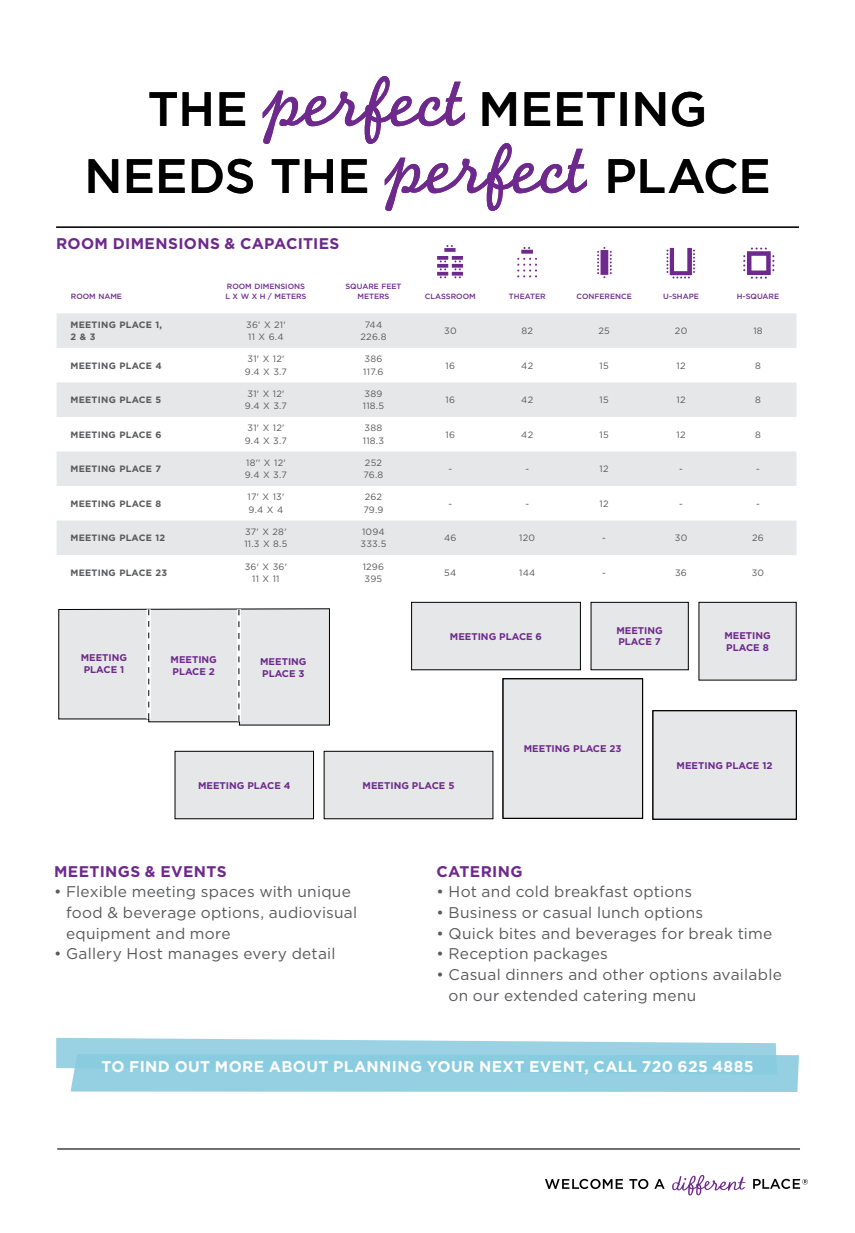
<style>
.page{position:relative;width:855px;height:1233px;background:#fff}
.page>*{position:absolute;margin:0;border:0;box-sizing:border-box;transform-origin:0 0}
.t1{font:500 48.2px/67px "Gotham";letter-spacing:.005em;color:#000;text-align:center}
.t2{font:15.4px/20.6px "Gotham";letter-spacing:.015em;color:#58595b}
.Event_Phone{font:700 15.4px "Gotham";letter-spacing:.025em;color:#fff}
.Subhead_1{font:700 15.4px "Gotham";letter-spacing:.025em;color:#6e298d}
.t3{font:700 9.8px/11.6px "Gotham";color:#6e298d}
.t4{font:9.2px/12.6px "Gotham";letter-spacing:.025em;color:#58595b}
.t5{font:700 9.2px/12.6px "Gotham";letter-spacing:.025em;color:#58595b}
.t6{font:500 7.6px/10.8px "Gotham";color:#6e298d}
.s1{font-family:"Monoline Script";font-weight:400;font-size:74px;color:#6e298d}
</style>
<div class="page">
<hr style="left:57px;top:1148px;width:743px;height:2px;background:#000">
<svg style="left:672px;top:1175px;width:74px;height:21px"></svg>
<svg style="left:753px;top:1179px;width:55px;height:10px"></svg>
<svg style="left:545px;top:1179px;width:78px;height:10px"></svg>
<svg style="left:629px;top:1179px;width:19px;height:10px"></svg>
<svg style="left:654px;top:1179px;width:11px;height:10px"></svg>
<svg style="left:56px;top:1038px;width:743px;height:54px;background:#99d2e3"></svg>
<svg style="left:57px;top:313px;width:739px;height:242px;fill:#e6e7e8"></svg>
<svg style="left:444px;top:248px;width:12px;height:4px"></svg>
<svg style="left:437px;top:256px;width:11px;height:4px"></svg>
<svg style="left:437px;top:264px;width:11px;height:4px"></svg>
<svg style="left:437px;top:272px;width:11px;height:4px"></svg>
<svg style="left:452px;top:256px;width:11px;height:4px"></svg>
<svg style="left:452px;top:264px;width:11px;height:4px"></svg>
<svg style="left:452px;top:272px;width:11px;height:4px"></svg>
<svg style="left:521px;top:250px;width:12px;height:4px"></svg>
<svg style="left:517px;top:258px;width:20px;height:19px"></svg>
<svg style="left:597px;top:247px;width:15px;height:31px"></svg>
<svg style="left:666px;top:248px;width:29px;height:31px"></svg>
<svg style="left:743px;top:248px;width:31px;height:31px"></svg>
<div style="left:175px;top:751px;width:139px;height:68px;background:#e6e7e8"></div>
<div style="left:175px;top:751px;width:139px;height:68px;border:1px solid #000"></div>
<div style="left:324px;top:751px;width:169px;height:68px;background:#e6e7e8"></div>
<div style="left:324px;top:751px;width:169px;height:68px;border:1px solid #000"></div>
<div style="left:412px;top:602px;width:168px;height:68px;background:#e6e7e8"></div>
<div style="left:411px;top:602px;width:170px;height:68px;border:1px solid #000"></div>
<div style="left:591px;top:602px;width:97px;height:68px;background:#e6e7e8"></div>
<div style="left:591px;top:602px;width:98px;height:68px;border:1px solid #000"></div>
<div style="left:653px;top:711px;width:143px;height:108px;background:#e6e7e8"></div>
<div style="left:699px;top:602px;width:97px;height:78px;background:#e6e7e8"></div>
<div style="left:503px;top:679px;width:140px;height:139px;background:#e6e7e8"></div>
<svg style="left:58px;top:608px;width:272px;height:118px;background:#dedfe0"></svg>
<div style="left:653px;top:710px;width:144px;height:109px;border:1px solid #000"></div>
<div style="left:503px;top:679px;width:140px;height:140px;border:1px solid #000"></div>
<hr style="left:56px;top:227px;width:743px;height:1px;background:#000">
<h1 class="t1" style="left:84px;top:74px;width:688px">THE <span class="s1">perfect</span> MEETING<br>NEEDS THE <span class="s1">perfect</span> PLACE</h1>
<p class="Subhead_1" style="left:56px;top:234px;width:285px">ROOM DIMENSIONS &amp; CAPACITIES</p>
<p class="t6" style="left:71px;top:291px;width:53px">ROOM NAME</p>
<p class="t6" style="left:225px;top:280px;width:83px">ROOM DIMENSIONS<br>L X W X H / METERS</p>
<p class="t6" style="left:345px;top:280px;width:58px;text-align:center">SQUARE FEET<br>METERS</p>
<p class="t6" style="left:425px;top:291px;width:52px">CLASSROOM</p>
<p class="t6" style="left:509px;top:291px;width:38px">THEATER</p>
<p class="t6" style="left:577px;top:291px;width:57px">CONFERENCE</p>
<p class="t6" style="left:663px;top:291px;width:37px">U-SHAPE</p>
<p class="t6" style="left:737px;top:291px;width:44px">H-SQUARE</p>
<p class="t5" style="left:71px;top:318px;width:93px">MEETING PLACE 1,<br>2 &amp; 3</p>
<p class="t4" style="left:246px;top:318px;width:41px">36' X 21'<br>11 X 6.4</p>
<p class="t4" style="left:361px;top:318px;width:27px;text-align:center">744<br>226.8</p>
<p class="t4" style="left:444px;top:324px;width:14px">30</p>
<p class="t4" style="left:522px;top:324px;width:13px">82</p>
<p class="t4" style="left:599px;top:324px;width:13px">25</p>
<p class="t4" style="left:675px;top:324px;width:14px">20</p>
<p class="t4" style="left:753px;top:324px;width:11px">18</p>
<p class="t5" style="left:71px;top:359px;width:93px">MEETING PLACE 4</p>
<p class="t4" style="left:245px;top:353px;width:44px">31' X 12'<br>9.4 X 3.7</p>
<p class="t4" style="left:363px;top:353px;width:22px">386<br>117.6</p>
<p class="t4" style="left:446px;top:359px;width:11px">16</p>
<p class="t4" style="left:521px;top:359px;width:13px">42</p>
<p class="t4" style="left:600px;top:359px;width:11px">15</p>
<p class="t4" style="left:677px;top:359px;width:11px">12</p>
<p class="t4" style="left:755px;top:359px;width:7px">8</p>
<p class="t5" style="left:71px;top:393px;width:92px">MEETING PLACE 5</p>
<p class="t4" style="left:245px;top:387px;width:44px">31' X 12'<br>9.4 X 3.7</p>
<p class="t4" style="left:363px;top:387px;width:23px">389<br>118.5</p>
<p class="t4" style="left:446px;top:393px;width:11px">16</p>
<p class="t4" style="left:521px;top:393px;width:13px">42</p>
<p class="t4" style="left:600px;top:393px;width:11px">15</p>
<p class="t4" style="left:677px;top:393px;width:11px">12</p>
<p class="t4" style="left:755px;top:393px;width:7px">8</p>
<p class="t5" style="left:71px;top:428px;width:92px">MEETING PLACE 6</p>
<p class="t4" style="left:245px;top:422px;width:44px">31' X 12'<br>9.4 X 3.7</p>
<p class="t4" style="left:363px;top:422px;width:23px">388<br>118.3</p>
<p class="t4" style="left:446px;top:428px;width:11px">16</p>
<p class="t4" style="left:521px;top:428px;width:13px">42</p>
<p class="t4" style="left:600px;top:428px;width:11px">15</p>
<p class="t4" style="left:677px;top:428px;width:11px">12</p>
<p class="t4" style="left:755px;top:428px;width:7px">8</p>
<p class="t5" style="left:71px;top:462px;width:92px">MEETING PLACE 7</p>
<p class="t4" style="left:245px;top:456px;width:44px">18'' X 12'<br>9.4 X 3.7</p>
<p class="t4" style="left:363px;top:456px;width:22px">252<br>76.8</p>
<p class="t4" style="left:448px;top:462px;width:5px">-</p>
<p class="t4" style="left:525px;top:462px;width:5px">-</p>
<p class="t4" style="left:600px;top:462px;width:11px">12</p>
<p class="t4" style="left:679px;top:462px;width:5px">-</p>
<p class="t4" style="left:756px;top:462px;width:5px">-</p>
<p class="t5" style="left:71px;top:497px;width:92px">MEETING PLACE 8</p>
<p class="t4" style="left:248px;top:491px;width:38px">17' X 13'<br>9.4 X 4</p>
<p class="t4" style="left:363px;top:491px;width:22px">262<br>79.9</p>
<p class="t4" style="left:448px;top:497px;width:5px">-</p>
<p class="t4" style="left:525px;top:497px;width:5px">-</p>
<p class="t4" style="left:600px;top:497px;width:11px">12</p>
<p class="t4" style="left:679px;top:497px;width:5px">-</p>
<p class="t4" style="left:756px;top:497px;width:5px">-</p>
<p class="t5" style="left:71px;top:531px;width:96px">MEETING PLACE 12</p>
<p class="t4" style="left:244px;top:525px;width:45px">37' X 28'<br>11.3 X 8.5</p>
<p class="t4" style="left:361px;top:525px;width:27px">1094<br>333.5</p>
<p class="t4" style="left:444px;top:532px;width:14px">46</p>
<p class="t4" style="left:519px;top:532px;width:17px">120</p>
<p class="t4" style="left:602px;top:532px;width:5px">-</p>
<p class="t4" style="left:675px;top:532px;width:14px">30</p>
<p class="t4" style="left:752px;top:532px;width:13px">26</p>
<p class="t5" style="left:71px;top:566px;width:98px">MEETING PLACE 23</p>
<p class="t4" style="left:245px;top:560px;width:44px;text-align:center">36' X 36'<br>11 X 11</p>
<p class="t4" style="left:363px;top:560px;width:23px">1296<br>395</p>
<p class="t4" style="left:444px;top:566px;width:14px">54</p>
<p class="t4" style="left:519px;top:566px;width:18px">144</p>
<p class="t4" style="left:602px;top:566px;width:5px">-</p>
<p class="t4" style="left:675px;top:566px;width:13px">36</p>
<p class="t4" style="left:752px;top:566px;width:14px">30</p>
<p class="t3" style="left:81px;top:652px;width:48px;text-align:center">MEETING<br>PLACE 1</p>
<p class="t3" style="left:171px;top:654px;width:48px">MEETING<br>PLACE 2</p>
<p class="t3" style="left:260px;top:656px;width:48px">MEETING<br>PLACE 3</p>
<p class="t3" style="left:450px;top:630px;width:94px">MEETING PLACE 6</p>
<p class="t3" style="left:616px;top:624px;width:48px">MEETING<br>PLACE 7</p>
<p class="t3" style="left:724px;top:629px;width:48px">MEETING<br>PLACE 8</p>
<p class="t3" style="left:198px;top:779px;width:94px">MEETING PLACE 4</p>
<p class="t3" style="left:363px;top:779px;width:93px">MEETING PLACE 5</p>
<p class="t3" style="left:524px;top:743px;width:99px">MEETING PLACE 23</p>
<p class="t3" style="left:677px;top:759px;width:97px">MEETING PLACE 12</p>
<p class="Subhead_1" style="left:54px;top:862px;width:174px">MEETINGS &amp; EVENTS</p>
<p class="t2" style="left:66px;top:881px;width:293px;text-indent:-12px">• Flexible meeting spaces with unique food &amp; beverage options, audiovisual equipment and more</p>
<p class="t2" style="left:54px;top:943px;width:283px">• Gallery Host manages every detail</p>
<p class="Subhead_1" style="left:436px;top:862px;width:88px">CATERING</p>
<p class="t2" style="left:436px;top:881px;width:257px">• Hot and cold breakfast options</p>
<p class="t2" style="left:436px;top:902px;width:268px">• Business or casual lunch options</p>
<p class="t2" style="left:436px;top:923px;width:337px">• Quick bites and beverages for break time</p>
<p class="t2" style="left:436px;top:943px;width:173px">• Reception packages</p>
<p class="t2" style="left:448px;top:964px;width:335px;text-indent:-12px">• Casual dinners and other options available on our extended catering menu</p>
<p class="Event_Phone" style="left:101px;top:1058px;width:654px">TO FIND OUT MORE ABOUT PLANNING YOUR NEXT EVENT, CALL 720 625 4885</p>
</div>
